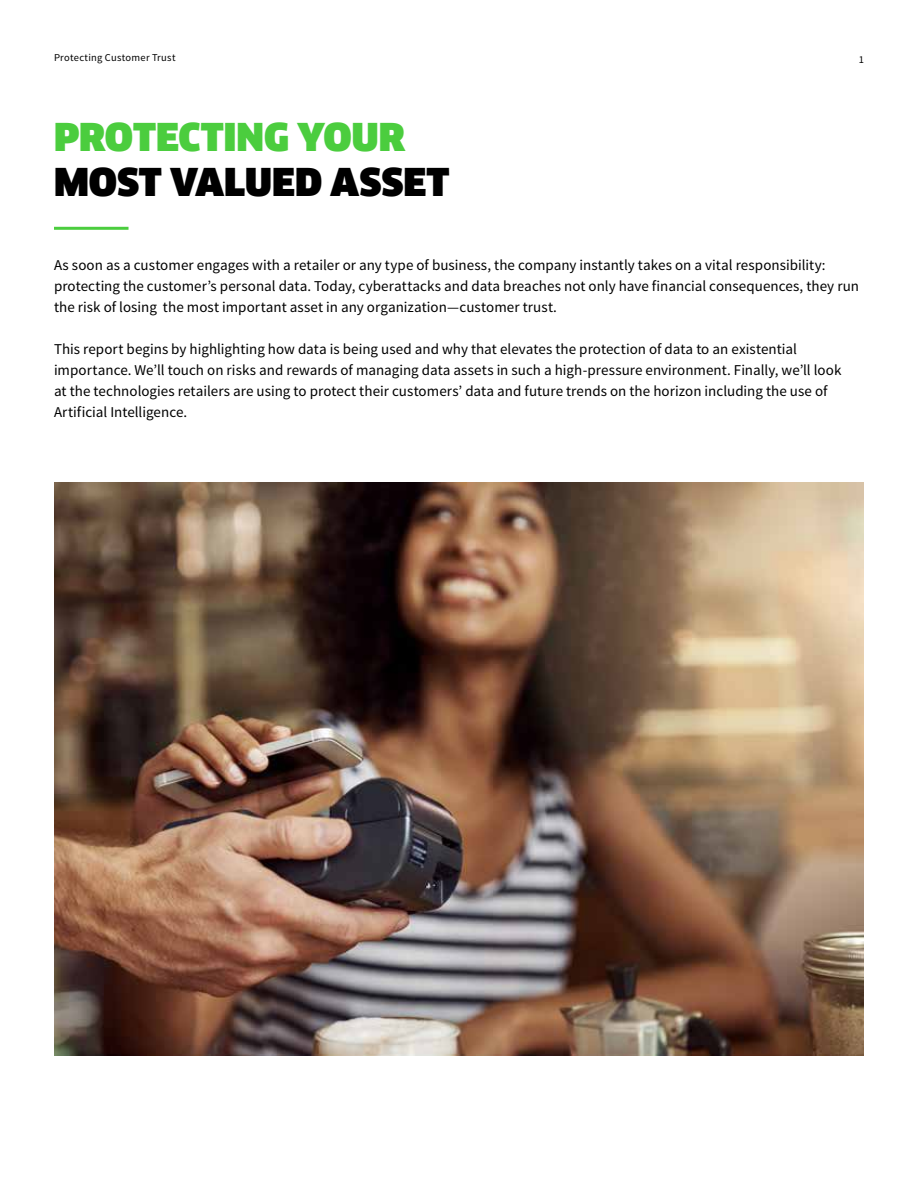
<style>
.page{position:relative;width:918px;height:1188px;background:#fff}
.page>*{position:absolute;margin:0;border:0;box-sizing:border-box;transform-origin:0 0}
.t1{font:900 37.5px "Clan Offc Pro";color:#000}
.t2{font:900 37.5px "Clan Offc Pro";letter-spacing:-.005em;color:#4bcd3e}
.t3{font:15px/21px "Source Sans Pro";letter-spacing:.005em;color:#000}
.t4{font:10.5px "Source Sans Pro";letter-spacing:.025em;color:#000}
</style>
<div class="page">
<hr style="left:54px;top:227px;width:75px;height:3px;background:#4bcd3e">
<img style="left:54px;top:483px;width:810px;height:572px">
<p class="t4" style="left:54px;top:51px;width:123px">Protecting Customer Trust</p>
<p class="t4" style="left:859px;top:53px;width:7px">1</p>
<h1 class="t2" style="left:54px;top:116px;width:353px">PROTECTING YOUR</h1>
<h1 class="t1" style="left:54px;top:161px;width:397px">MOST VALUED ASSET</h1>
<p class="t3" style="left:54px;top:255px;width:807px">As soon as a customer engages with a retailer or any type of business, the company instantly takes on a vital responsibility: protecting the customer’s personal data. Today, cyberattacks and data breaches not only have financial consequences, they run the risk of losing the most important asset in any organization—customer trust.</p>
<p class="t3" style="left:54px;top:339px;width:789px">This report begins by highlighting how data is being used and why that elevates the protection of data to an existential importance. We’ll touch on risks and rewards of managing data assets in such a high-pressure environment. Finally, we’ll look at the technologies retailers are using to protect their customers’ data and future trends on the horizon including the use of Artificial Intelligence.</p>
</div>
